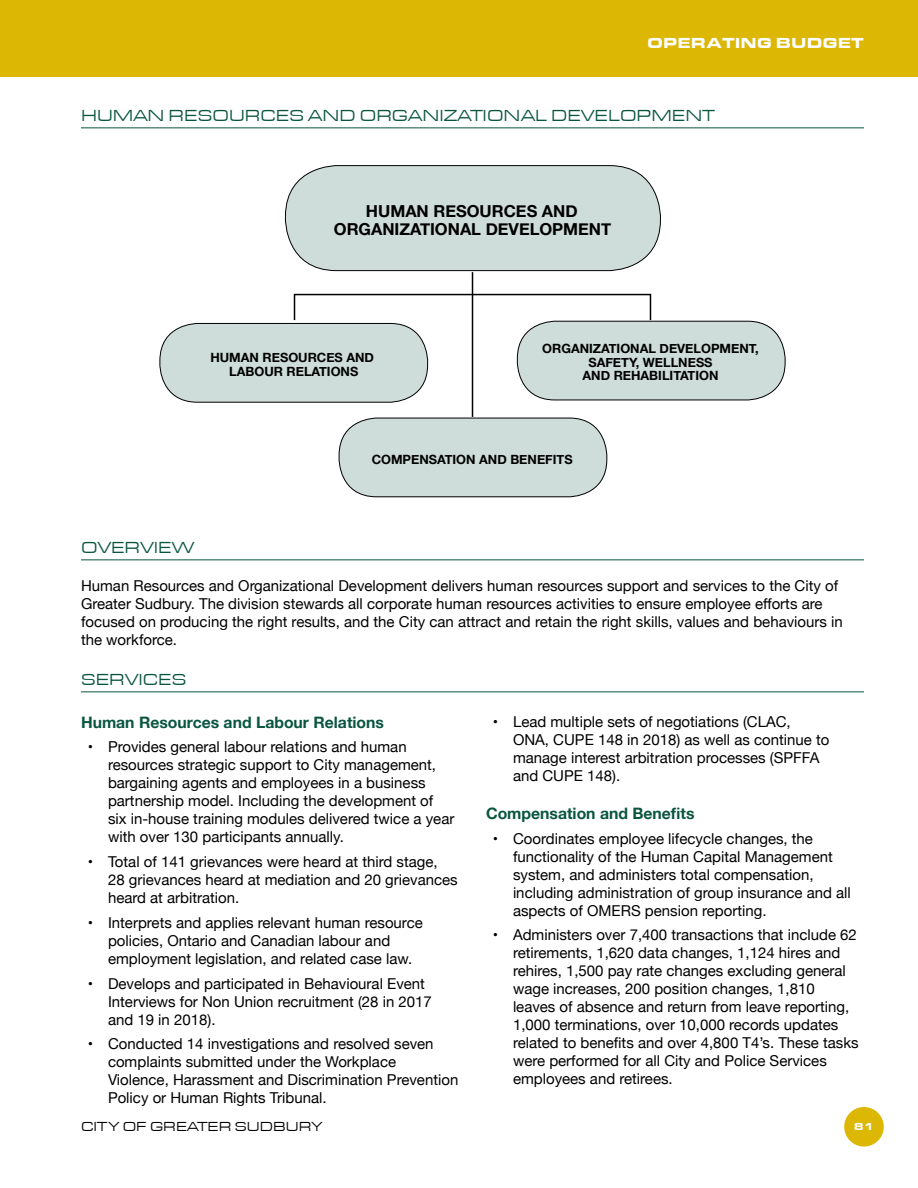
<style>
.page{position:relative;width:918px;height:1188px;background:#fff}
.page>*{position:absolute;margin:0;border:0;box-sizing:border-box;transform-origin:0 0}
.t1{font:16.5px "Eurostile T Regu Exte";color:#095540}
.t2{font:700 16.5px/18px "Helvetica Neue";color:#000;text-align:center}
.t3{font:700 15.75px "Helvetica Neue";color:#095540}
.t4{font:15px/18px "Helvetica Neue";color:#000}
.t5{font:900 15px "Eurostile Extended";color:#fff}
.t6{font:13.5px "Eurostile T Regu Exte";color:#000}
.t7{font:700 12.75px/13.5px "Helvetica Neue";color:#000;text-align:center}
.t8{font:900 10.5px "Eurostile Extended";color:#fff}
</style>
<div class="page">
<div style="left:0;top:0;width:918px;height:76px;background:#dcb704"></div>
<div style="left:844px;top:1107px;width:40px;height:40px;background:#dcb704;border-radius:50%"></div>
<hr style="left:81px;top:127px;width:783px;height:1px;background:#095540">
<hr style="left:81px;top:559px;width:783px;height:1px;background:#095540">
<hr style="left:81px;top:691px;width:783px;height:1px;background:#095540">
<div style="left:285px;top:166px;width:375px;height:105px;background:#ceddd9;border-radius:51px"></div>
<div style="left:285px;top:165px;width:376px;height:106px;border:1px solid #000;border-radius:51px"></div>
<hr style="left:472px;top:272px;width:1px;height:145px;background:#000">
<div style="left:160px;top:323px;width:268px;height:79px;background:#ceddd9;border-radius:38px"></div>
<div style="left:160px;top:323px;width:268px;height:80px;border:1px solid #000;border-radius:38px"></div>
<div style="left:339px;top:418px;width:268px;height:79px;background:#ceddd9;border-radius:38px"></div>
<div style="left:339px;top:418px;width:268px;height:79px;border:1px solid #000;border-radius:38px"></div>
<div style="left:517px;top:321px;width:268px;height:79px;background:#ceddd9;border-radius:38px"></div>
<div style="left:517px;top:321px;width:268px;height:79px;border:1px solid #000;border-radius:38px"></div>
<div style="left:294px;top:294px;width:357px;height:27px;border:2px solid #000"></div>
<p class="t5" style="left:647px;top:34px;width:218px">OPERATING BUDGET</p>
<p class="t1" style="left:81px;top:106px;width:635px">HUMAN RESOURCES AND ORGANIZATIONAL DEVELOPMENT</p>
<p class="t2" style="left:334px;top:203px;width:279px">HUMAN RESOURCES AND<br>ORGANIZATIONAL DEVELOPMENT</p>
<p class="t7" style="left:210px;top:351px;width:165px">HUMAN RESOURCES AND<br>LABOUR RELATIONS</p>
<p class="t7" style="left:542px;top:342px;width:218px">ORGANIZATIONAL DEVELOPMENT,<br>SAFETY, WELLNESS<br>AND REHABILITATION</p>
<p class="t7" style="left:372px;top:453px;width:202px">COMPENSATION AND BENEFITS</p>
<p class="t1" style="left:81px;top:538px;width:115px">OVERVIEW</p>
<p class="t4" style="left:81px;top:578px;width:763px">Human Resources and Organizational Development delivers human resources support and services to the City of Greater Sudbury. The division stewards all corporate human resources activities to ensure employee efforts are focused on producing the right results, and the City can attract and retain the right skills, values and behaviours in the workforce.</p>
<p class="t1" style="left:81px;top:670px;width:107px">SERVICES</p>
<p class="t3" style="left:81px;top:710px;width:305px">Human Resources and Labour Relations</p>
<p class="t4" style="left:108px;top:739px;width:348px;text-indent:-20px">• Provides general labour relations and human resources strategic support to City management, bargaining agents and employees in a business partnership model. Including the development of six in-house training modules delivered twice a year with over 130 participants annually.</p>
<p class="t4" style="left:108px;top:854px;width:351px;text-indent:-20px">• Total of 141 grievances were heard at third stage,<br>28 grievances heard at mediation and 20 grievances heard at arbitration.</p>
<p class="t4" style="left:108px;top:914px;width:316px;text-indent:-20px">• Interprets and applies relevant human resource policies, Ontario and Canadian labour and employment legislation, and related case law.</p>
<p class="t4" style="left:108px;top:975px;width:325px;text-indent:-20px">• Develops and participated in Behavioural Event<br>Interviews for Non Union recruitment (28 in 2017 and 19 in 2018).</p>
<p class="t4" style="left:108px;top:1036px;width:352px;text-indent:-20px">• Conducted 14 investigations and resolved seven complaints submitted under the Workplace Violence, Harassment and Discrimination Prevention Policy or Human Rights Tribunal.</p>
<p class="t6" style="left:81px;top:1119px;width:243px">CITY OF GREATER SUDBURY</p>
<p class="t4" style="left:513px;top:713px;width:318px;text-indent:-20px">• Lead multiple sets of negotiations (CLAC, ONA, CUPE 148 in 2018) as well as continue to manage interest arbitration processes (SPFFA and CUPE 148).</p>
<p class="t3" style="left:486px;top:801px;width:210px">Compensation and Benefits</p>
<p class="t4" style="left:513px;top:830px;width:339px;text-indent:-20px">• Coordinates employee lifecycle changes, the functionality of the Human Capital Management system, and administers total compensation, including administration of group insurance and all aspects of OMERS pension reporting.</p>
<p class="t4" style="left:513px;top:927px;width:347px;text-indent:-20px">• Administers over 7,400 transactions that include 62 retirements, 1,620 data changes, 1,124 hires and rehires, 1,500 pay rate changes excluding general wage increases, 200 position changes, 1,810 leaves of absence and return from leave reporting, 1,000 terminations, over 10,000 records updates related to benefits and over 4,800 T4’s. These tasks were performed for all City and Police Services employees and retirees.</p>
<p class="t8" style="left:854px;top:1121px;width:22px">81</p>
</div>
